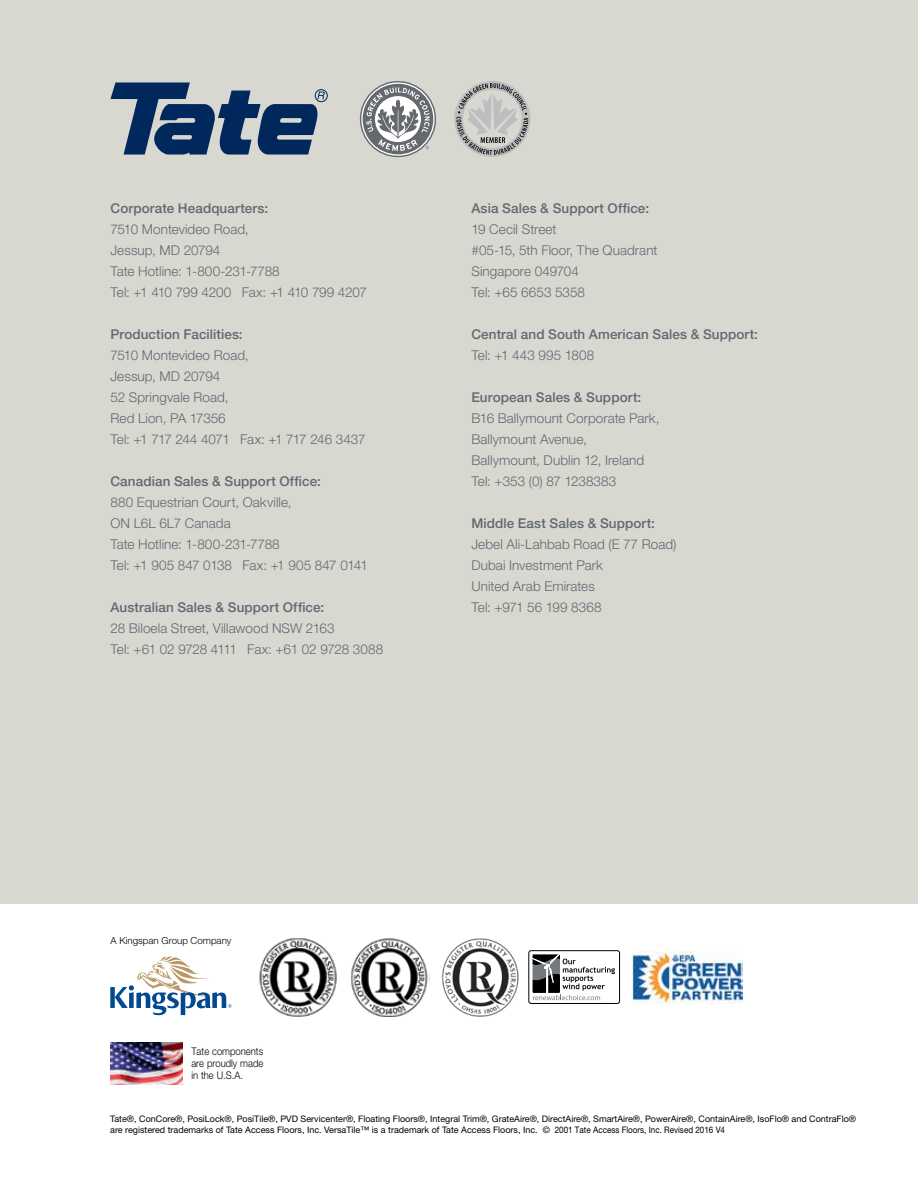
<style>
.page{position:relative;width:918px;height:1188px;background:#fff}
.page>*{position:absolute;margin:0;border:0;box-sizing:border-box;transform-origin:0 0}
.t1{font:300 13.5px/21px "Helvetica Neue LT Std";letter-spacing:.005em;color:#62686f}
.t2{font:500 13.5px "Helvetica Neue LT Std";letter-spacing:.005em;color:#62686f}
.t3{font:300 10.5px/12px "Helvetica Neue LT Std";color:#000;text-align:justify;scale:.9 1}
.t4{font:300 9.75px "Helvetica Neue LT Std";color:#000}
.t5{font:9px/10.8px "Helvetica Neue LT Std";color:#000}
.t6{font:700 5.25px/5.7px "Trebuchet MS";color:#000}
</style>
<div class="page">
<div style="left:0;top:0;width:918px;height:903px;background:#d8d8d1"></div>
<img style="left:111px;top:1042px;width:72px;height:43px">
<div style="left:527px;top:950px;width:95px;height:54px;background:#efefef"></div>
<div style="left:529px;top:951px;width:91px;height:52px;background:#fff;border-radius:2px"></div>
<div style="left:528px;top:950px;width:92px;height:54px;border:1px solid #000;border-radius:2px"></div>
<svg style="left:533px;top:954px;width:82px;height:46px"></svg>
<img style="left:259px;top:938px;width:78px;height:79px">
<img style="left:350px;top:938px;width:80px;height:79px">
<img style="left:442px;top:938px;width:77px;height:78px">
<img style="left:633px;top:952px;width:110px;height:52px">
<svg style="left:110px;top:957px;width:122px;height:58px"></svg>
<svg style="left:360px;top:81px;width:76px;height:76px"></svg>
<svg style="left:454px;top:81px;width:76px;height:76px"></svg>
<svg style="left:110px;top:82px;width:215px;height:73px"></svg>
<div style="left:315px;top:89px;width:13px;height:13px;border:1px solid #00285d;border-radius:50%"></div>
<p class="t2" style="left:110px;top:200px;width:159px">Corporate Headquarters:</p>
<p class="t1" style="left:110px;top:219px;width:258px">7510 Montevideo Road,<br>Jessup, MD 20794<br>Tate Hotline: 1-800-231-7788<br>Tel: +1 410 799 4200 Fax: +1 410 799 4207</p>
<p class="t2" style="left:110px;top:326px;width:134px">Production Facilities:</p>
<p class="t1" style="left:110px;top:345px;width:257px">7510 Montevideo Road,<br>Jessup, MD 20794<br>52 Springvale Road,<br>Red Lion, PA 17356<br>Tel: +1 717 244 4071 Fax: +1 717 246 3437</p>
<p class="t2" style="left:110px;top:473px;width:212px">Canadian Sales &amp; Support Office:</p>
<p class="t1" style="left:110px;top:492px;width:259px">880 Equestrian Court, Oakville,<br>ON L6L 6L7 Canada<br>Tate Hotline: 1-800-231-7788<br>Tel: +1 905 847 0138 Fax: +1 905 847 0141</p>
<p class="t2" style="left:110px;top:599px;width:215px">Australian Sales &amp; Support Office:</p>
<p class="t1" style="left:110px;top:618px;width:274px">28 Biloela Street, Villawood NSW 2163<br>Tel: +61 02 9728 4111 Fax: +61 02 9728 3088</p>
<p class="t2" style="left:471px;top:200px;width:179px">Asia Sales &amp; Support Office:</p>
<p class="t1" style="left:471px;top:219px;width:188px">19 Cecil Street<br>#05-15, 5th Floor, The Quadrant<br>Singapore 049704<br>Tel: +65 6653 5358</p>
<p class="t2" style="left:471px;top:326px;width:288px">Central and South American Sales &amp; Support:</p>
<p class="t1" style="left:471px;top:345px;width:124px">Tel: +1 443 995 1808</p>
<p class="t2" style="left:471px;top:389px;width:171px">European Sales &amp; Support:</p>
<p class="t1" style="left:471px;top:408px;width:189px">B16 Ballymount Corporate Park,<br>Ballymount Avenue,<br>Ballymount, Dublin 12, Ireland<br>Tel: +353 (0) 87 1238383</p>
<p class="t2" style="left:471px;top:515px;width:185px">Middle East Sales &amp; Support:</p>
<p class="t1" style="left:471px;top:534px;width:206px">Jebel Ali-Lahbab Road (E 77 Road)<br>Dubai Investment Park<br>United Arab Emirates<br>Tel: +971 56 199 8368</p>
<p class="t4" style="left:111px;top:935px;width:122px">A Kingspan Group Company</p>
<p class="t3" style="left:191px;top:1045px;width:81px">Tate components are proudly made in the U.S.A.</p>
<p class="t5" style="left:110px;top:1114px;width:747px">Tate®, ConCore®, PosiLock®, PosiTile®, PVD Servicenter®, Floating Floors®, Integral Trim®, GrateAire®, DirectAire®, SmartAire®, PowerAire®, ContainAire®, IsoFlo® and ContraFlo® are registered trademarks of Tate Access Floors, Inc. VersaTile™ is a trademark of Tate Access Floors, Inc. © 2001 Tate Access Floors, Inc. Revised 2016 V4</p>
<p class="t6" style="left:566px;top:1125px;width:19px">XX% carbon</p>
</div>
